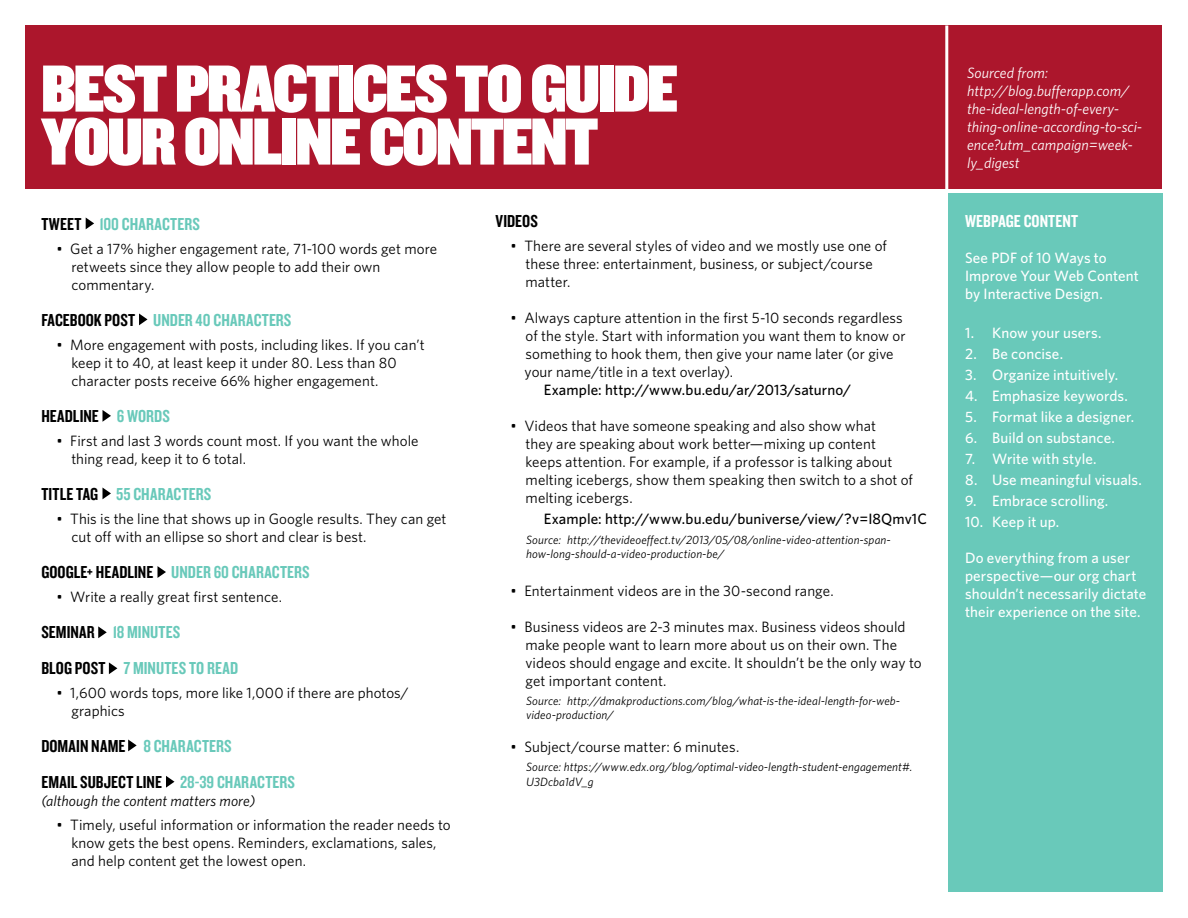
<style>
.page{position:relative;width:1188px;height:918px;background:#fff}
.page>*{position:absolute;margin:0;border:0;box-sizing:border-box;transform-origin:0 0}
.t1{font:69.15px/52.9px "Knockout HTF90 Ultmt Welterwt";letter-spacing:-.025em;color:#fff}
.t2{font:18px/36px "Knockout HTF49 Liteweight";letter-spacing:.005em;color:#69c9ba}
.t3{font:18px/36px "Knockout HTF49 Liteweight";letter-spacing:.005em;color:#000}
.t4{font:18px "Knockout HTF49 Liteweight";letter-spacing:.005em;color:#fff}
.t5{font:15px/18px "Whitney";letter-spacing:.005em;color:#000}
.t6{font:500 15px/18px "Whitney";letter-spacing:.005em;color:#fff}
.t7{font:italic 15px/18px "Whitney";color:#fff}
.t8{font:500 15px "Whitney";letter-spacing:.005em;color:#000}
.t9{font:italic 15px "Whitney";color:#000}
.t10{font:italic 12px/14.4px "Whitney";letter-spacing:.01em;color:#000}
.s1{color:#000}
.s2{color:#69c9ba}
</style>
<div class="page">
<div style="left:26px;top:26px;width:1136px;height:163px;background:#ac162c"></div>
<hr style="left:945px;top:26px;width:3px;height:163px;background:#fff">
<svg style="left:86px;top:218px;width:8px;height:11px"></svg>
<div style="left:948px;top:194px;width:214px;height:698px;background:#69c9ba"></div>
<svg style="left:139px;top:314px;width:9px;height:11px"></svg>
<svg style="left:103px;top:410px;width:8px;height:12px"></svg>
<svg style="left:103px;top:488px;width:8px;height:11px"></svg>
<svg style="left:158px;top:566px;width:8px;height:12px"></svg>
<svg style="left:98px;top:626px;width:9px;height:12px"></svg>
<svg style="left:109px;top:662px;width:8px;height:12px"></svg>
<svg style="left:128px;top:740px;width:9px;height:11px"></svg>
<svg style="left:166px;top:776px;width:8px;height:12px"></svg>
<h1 class="t1" style="left:41px;top:64px;width:638px">BEST PRACTICES TO GUIDE<br>YOUR ONLINE CONTENT</h1>
<p class="t7" style="left:967px;top:63px;width:177px">Sourced from: http://blog.bufferapp.com/ the-ideal-length-of-every&shy;thing-online-according-to-sci&shy;ence?utm_campaign=week&shy;ly_digest</p>
<p class="t2" style="left:41px;top:206px;width:160px"><span class="s1">TWEET</span> 100 CHARACTERS</p>
<p class="t5" style="left:71px;top:239px;width:367px;text-indent:-15px">• Get a 17% higher engagement rate, 71-100 words get more retweets since they allow people to add their own commentary.</p>
<p class="t2" style="left:41px;top:302px;width:252px"><span class="s1">FACEBOOK POST</span> UNDER 40 CHARACTERS</p>
<p class="t5" style="left:71px;top:335px;width:355px;text-indent:-15px">• More engagement with posts, including likes. If you can’t keep it to 40, at least keep it under 80. Less than 80 character posts receive 66% higher engagement.</p>
<p class="t3" style="left:41px;top:398px;width:130px">HEADLINE <span class="s2">6 WORDS</span></p>
<p class="t5" style="left:71px;top:431px;width:349px;text-indent:-15px">• First and last 3 words count most. If you want the whole thing read, keep it to 6 total.</p>
<p class="t2" style="left:41px;top:476px;width:172px"><span class="s1">TITLE TAG</span> 55 CHARACTERS</p>
<p class="t5" style="left:71px;top:509px;width:377px;text-indent:-15px">• This is the line that shows up in Google results. They can get cut off with an ellipse so short and clear is best.</p>
<p class="t2" style="left:41px;top:554px;width:270px"><span class="s1">GOOGLE+ HEADLINE</span> UNDER 60 CHARACTERS</p>
<p class="t5" style="left:56px;top:587px;width:227px">• Write a really great first sentence.</p>
<p class="t2" style="left:41px;top:614px;width:198px"><span class="s1">SEMINAR</span> 18 MINUTES<br><span class="s1">BLOG POST</span> 7 MINUTES TO READ</p>
<p class="t5" style="left:71px;top:683px;width:339px;text-indent:-15px">• 1,600 words tops, more like 1,000 if there are photos/ graphics</p>
<p class="t3" style="left:41px;top:728px;width:255px">DOMAIN NAME <span class="s2">8 CHARACTERS<br></span>EMAIL SUBJECT LINE <span class="s2">28-39 CHARACTERS</span></p>
<p class="t9" style="left:41px;top:791px;width:215px">(although the content matters more)</p>
<p class="t5" style="left:71px;top:815px;width:381px;text-indent:-15px">• Timely, useful information or information the reader needs to know gets the best opens. Reminders, exclamations, sales, and help content get the lowest open.</p>
<p class="t3" style="left:496px;top:204px;width:44px">VIDEOS</p>
<p class="t5" style="left:526px;top:237px;width:363px;text-indent:-15px">• There are several styles of video and we mostly use one of these three: entertainment, business, or subject/course matter.</p>
<p class="t5" style="left:525px;top:309px;width:383px;text-indent:-14px">• Always capture attention in the first 5-10 seconds regardless of the style. Start with information you want them to know or something to hook them, then give your name later (or give your name/title in a text overlay).</p>
<p class="t8" style="left:544px;top:380px;width:309px">Example: http://www.bu.edu/ar/2013/saturno/</p>
<p class="t5" style="left:526px;top:417px;width:389px;text-indent:-15px">• Videos that have someone speaking and also show what<br>they are speaking about work better—mixing up content keeps attention. For example, if a professor is talking about melting icebergs, show them speaking then switch to a shot of melting icebergs.</p>
<p class="t8" style="left:544px;top:509px;width:385px">Example: http://www.bu.edu/buniverse/view/?v=I8Qmv1C</p>
<p class="t10" style="left:526px;top:532px;width:366px">Source: http://thevideoeffect.tv/2013/05/08/online-video-attention-span&shy;how-long-should-a-video-production-be/</p>
<p class="t5" style="left:511px;top:582px;width:325px">• Entertainment videos are in the 30-second range.</p>
<p class="t5" style="left:526px;top:618px;width:398px;text-indent:-15px">• Business videos are 2-3 minutes max. Business videos should make people want to learn more about us on their own. The videos should engage and excite. It shouldn’t be the only way to get important content.</p>
<p class="t10" style="left:526px;top:693px;width:376px">Source: http://dmakproductions.com/blog/what-is-the-ideal-length-for-web&shy;video-production/</p>
<p class="t5" style="left:511px;top:738px;width:230px">• Subject/course matter: 6 minutes.</p>
<p class="t10" style="left:526px;top:760px;width:388px">Source: https://www.edx.org/blog/optimal-video-length-student-engagement#.<br>U3Dcba1dV_g</p>
<p class="t4" style="left:965px;top:212px;width:115px">WEBPAGE CONTENT</p>
<p class="t6" style="left:965px;top:249px;width:175px">See PDF of 10 Ways to<br>Improve Your Web Content by Interactive Design.</p>
<p class="t6" style="left:965px;top:324px;width:138px">1. Know your users.</p>
<p class="t6" style="left:965px;top:345px;width:100px">2. Be concise.</p>
<p class="t6" style="left:965px;top:366px;width:155px">3. Organize intuitively.</p>
<p class="t6" style="left:965px;top:387px;width:164px">4. Emphasize keywords.</p>
<p class="t6" style="left:965px;top:408px;width:171px">5. Format like a designer.</p>
<p class="t6" style="left:965px;top:429px;width:151px">6. Build on substance.</p>
<p class="t6" style="left:965px;top:450px;width:133px">7. Write with style.</p>
<p class="t6" style="left:965px;top:471px;width:178px">8. Use meaningful visuals.</p>
<p class="t6" style="left:965px;top:492px;width:145px">9. Embrace scrolling.</p>
<p class="t6" style="left:965px;top:513px;width:96px">10. Keep it up.</p>
<p class="t6" style="left:965px;top:549px;width:183px">Do everything from a user perspective—our org chart shouldn’t necessarily dictate their experience on the site.</p>
</div>
